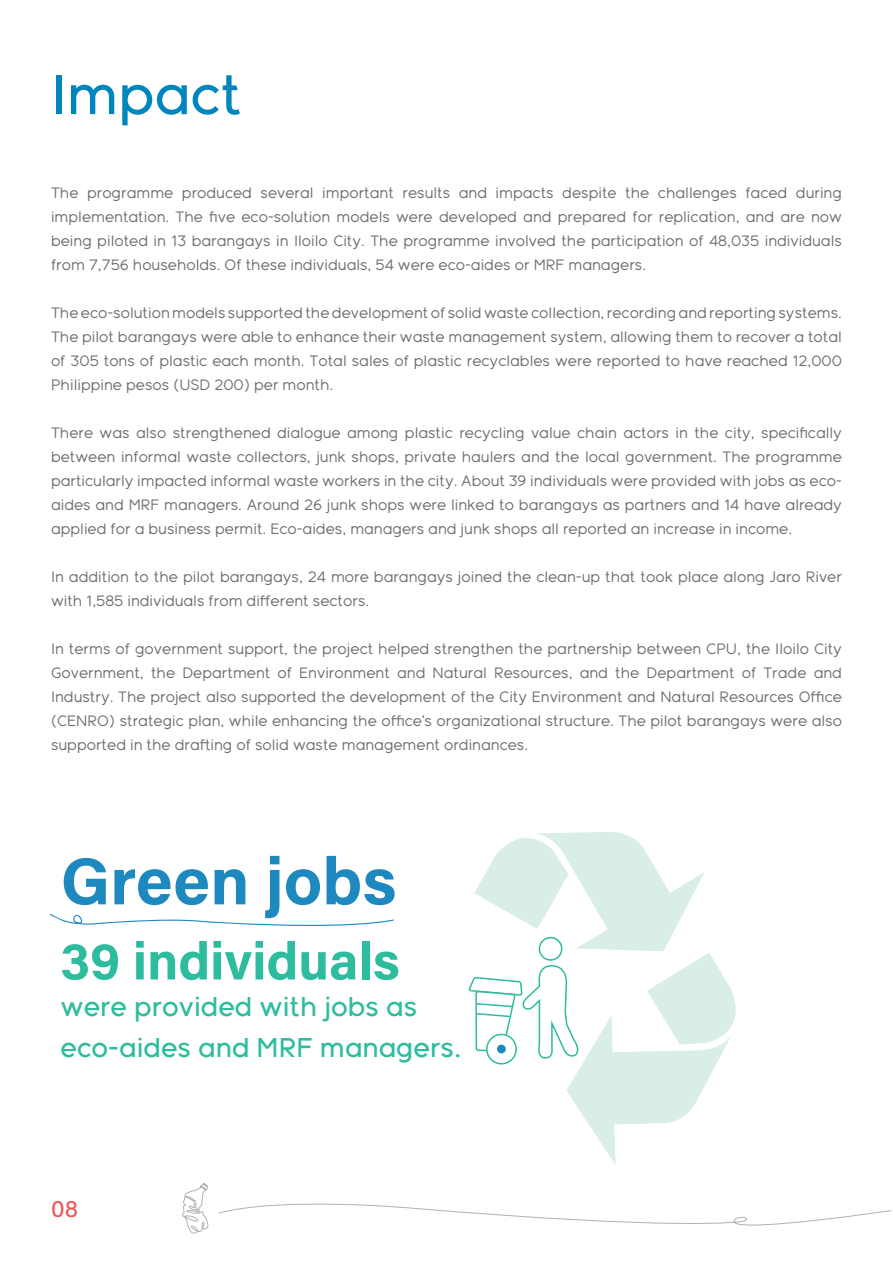
<style>
.page{position:relative;width:893px;height:1263px;background:#fff}
.page>*{position:absolute;margin:0;border:0;box-sizing:border-box;transform-origin:0 0}
.Blue_title{font:500 55.5px "Meticula";color:#0086be}
.t1{font:500 27px/40.5px "Meticula";color:#2dbc9e}
.t2{font:24px "Acumin Variable Concept";color:#ef5b5b}
.Paragraph_text_grey{font:15px/24px "Meticula";color:#706f6f;text-align:justify}
</style>
<div class="page">
<svg style="left:182px;top:1183px;width:27px;height:51px"></svg>
<svg style="left:219px;top:1203px;width:673px;height:23px"></svg>
<svg style="left:62px;top:944px;width:56px;height:36px"></svg>
<svg style="left:136px;top:941px;width:8px;height:38px"></svg>
<svg style="left:150px;top:941px;width:57px;height:39px"></svg>
<svg style="left:213px;top:941px;width:82px;height:39px"></svg>
<svg style="left:301px;top:951px;width:54px;height:29px"></svg>
<div style="left:362px;top:941px;width:7px;height:38px;background:#2dbc9e"></div>
<svg style="left:374px;top:951px;width:24px;height:29px"></svg>
<svg style="left:469px;top:832px;width:267px;height:333px"></svg>
<div style="left:497px;top:1044px;width:9px;height:9px;background:#1e89bf;border-radius:50%"></div>
<svg style="left:50px;top:856px;width:345px;height:70px"></svg>
<p class="Blue_title" style="left:51px;top:62px;width:192px">Impact</p>
<p class="Paragraph_text_grey" style="left:51px;top:180px;width:792px">The programme produced several important results and impacts despite the challenges faced during implementation. The five eco-solution models were developed and prepared for replication, and are now being piloted in 13 barangays in Iloilo City. The programme involved the participation of 48,035 individuals from 7,756 households. Of these individuals, 54 were eco-aides or MRF managers.</p>
<p class="Paragraph_text_grey" style="left:51px;top:300px;width:792px">The eco-solution models supported the development of solid waste collection, recording and reporting systems.<br>The pilot barangays were able to enhance their waste management system, allowing them to recover a total of 305 tons of plastic each month. Total sales of plastic recyclables were reported to have reached 12,000<br>Philippine pesos (USD 200) per month.</p>
<p class="Paragraph_text_grey" style="left:51px;top:420px;width:792px">There was also strengthened dialogue among plastic recycling value chain actors in the city, specifically between informal waste collectors, junk shops, private haulers and the local government. The programme particularly impacted informal waste workers in the city. About 39 individuals were provided with jobs as eco&shy;aides and MRF managers. Around 26 junk shops were linked to barangays as partners and 14 have already applied for a business permit. Eco-aides, managers and junk shops all reported an increase in income.</p>
<p class="Paragraph_text_grey" style="left:51px;top:564px;width:792px">In addition to the pilot barangays, 24 more barangays joined the clean-up that took place along Jaro River with 1,585 individuals from different sectors.</p>
<p class="Paragraph_text_grey" style="left:51px;top:636px;width:792px">In terms of government support, the project helped strengthen the partnership between CPU, the Iloilo City Government, the Department of Environment and Natural Resources, and the Department of Trade and Industry. The project also supported the development of the City Environment and Natural Resources Office (CENRO) strategic plan, while enhancing the office’s organizational structure. The pilot barangays were also supported in the drafting of solid waste management ordinances.</p>
<h2 class="t1" style="left:61px;top:986px;width:402px">were provided with jobs as eco-aides and MRF managers.</h2>
<h3 class="t2" style="left:51px;top:1192px;width:29px">08</h3>
</div>
